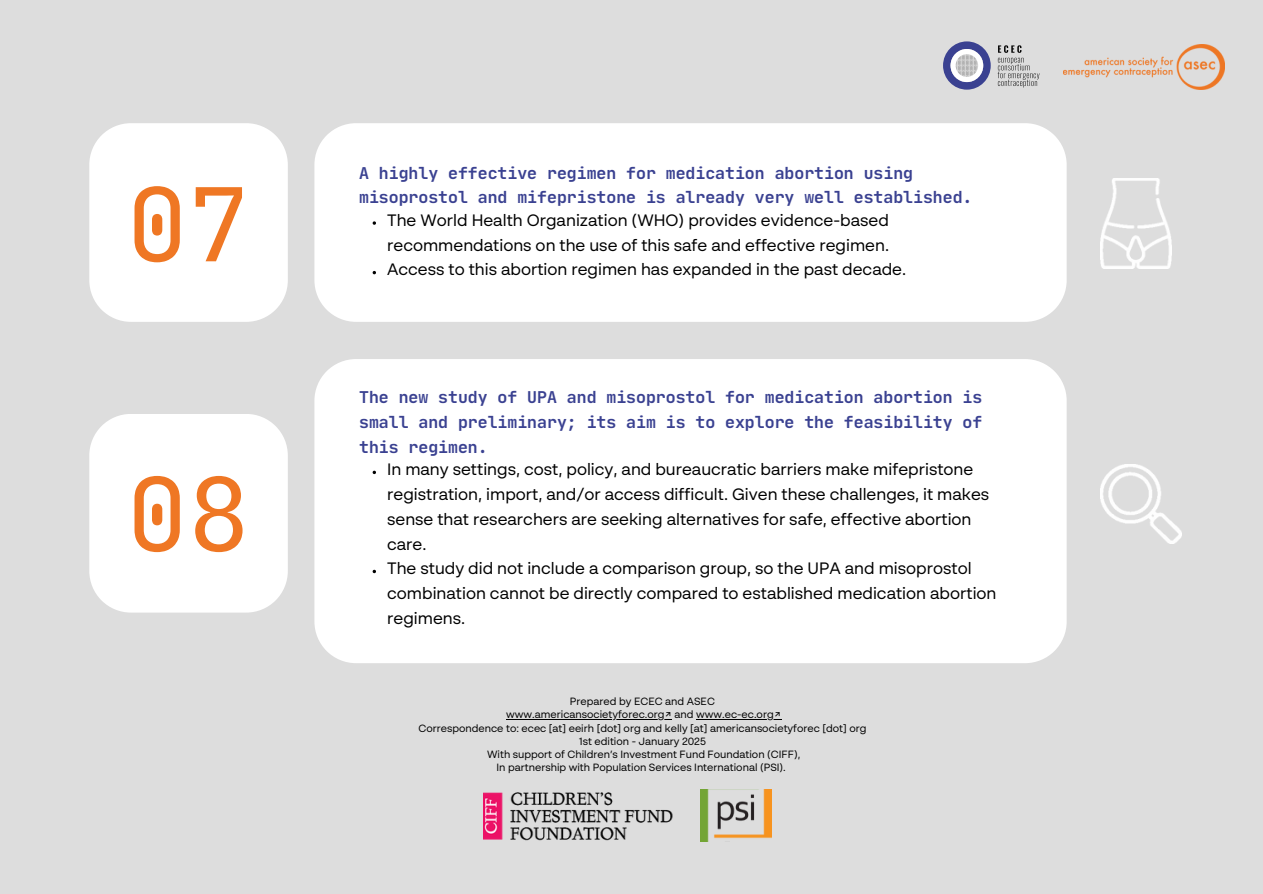
<style>
.page{position:relative;width:1263px;height:894px;background:#fff}
.page>*{position:absolute;margin:0;border:0;box-sizing:border-box;transform-origin:0 0}
.t1{font:102.9px "Jet Brains Mono";color:#ef7724}
.t2{font:16.5px/24.8px "BR Sonoma";color:#000}
.t3{font:700 16.5px/24.8px "Jet Brains Mono";color:#3a4191}
.t4{font:10.5px "BR Sonoma";color:#000}
</style>
<div class="page">
<div style="left:0;top:0;width:1263px;height:893px;background:#ddd"></div>
<div style="left:89px;top:123px;width:199px;height:199px;background:#fff"></div>
<div style="left:314px;top:123px;width:753px;height:199px;background:#fff"></div>
<div style="left:314px;top:359px;width:753px;height:304px;background:#fff"></div>
<div style="left:89px;top:414px;width:199px;height:198px;background:#fff"></div>
<img style="left:1101px;top:465px;width:81px;height:78px">
<svg style="left:373px;top:221px;width:3px;height:4px"></svg>
<svg style="left:373px;top:470px;width:3px;height:4px"></svg>
<svg style="left:373px;top:569px;width:3px;height:4px"></svg>
<img style="left:1101px;top:178px;width:71px;height:90px">
<img style="left:1064px;top:44px;width:161px;height:45px">
<svg style="left:998px;top:45px;width:41px;height:42px"></svg>
<svg style="left:943px;top:41px;width:48px;height:49px"></svg>
<hr style="left:506px;top:719px;width:166px;height:1px;background:#000">
<hr style="left:696px;top:719px;width:85px;height:1px;background:#000">
<img style="left:701px;top:789px;width:70px;height:52px">
<img style="left:484px;top:792px;width:189px;height:49px">
<p class="t1" style="left:126px;top:160px;width:125px">07</p>
<p class="t1" style="left:126px;top:450px;width:125px">08</p>
<p class="t3" style="left:359px;top:160px;width:615px">A highly effective regimen for medication abortion using misoprostol and mifepristone is already very well established.</p>
<h1 class="t2" style="left:387px;top:209px;width:503px">The World Health Organization (WHO) provides evidence-based recommendations on the use of this safe and effective regimen.</h1>
<p class="t2" style="left:387px;top:258px;width:521px">Access to this abortion regimen has expanded in the past decade.</p>
<p class="t3" style="left:359px;top:384px;width:625px;text-align:justify">The new study of UPA and misoprostol for medication abortion is small and preliminary; its aim is to explore the feasibility of this regimen.</p>
<p class="t2" style="left:387px;top:458px;width:604px">In many settings, cost, policy, and bureaucratic barriers make mifepristone registration, import, and/or access difficult. Given these challenges, it makes sense that researchers are seeking alternatives for safe, effective abortion care.</p>
<p class="t2" style="left:387px;top:557px;width:611px">The study did not include a comparison group, so the UPA and misoprostol combination cannot be directly compared to established medication abortion regimens.</p>
<h1 class="t4" style="left:570px;top:697px;width:147px">Prepared by ECEC and ASEC</h1>
<p class="t4" style="left:506px;top:710px;width:276px">www.americansocietyforec.org↗ and www.ec-ec.org↗</p>
<p class="t4" style="left:418px;top:723px;width:450px">Correspondence to: ecec [at] eeirh [dot] org and kelly [at] americansocietyforec [dot] org</p>
<p class="t4" style="left:579px;top:736px;width:129px">1st edition - January 2025</p>
<p class="t4" style="left:487px;top:749px;width:315px">With support of Children’s Investment Fund Foundation (CIFF),</p>
<p class="t4" style="left:496px;top:762px;width:291px">In partnership with Population Services International (PSI).</p>
</div>
